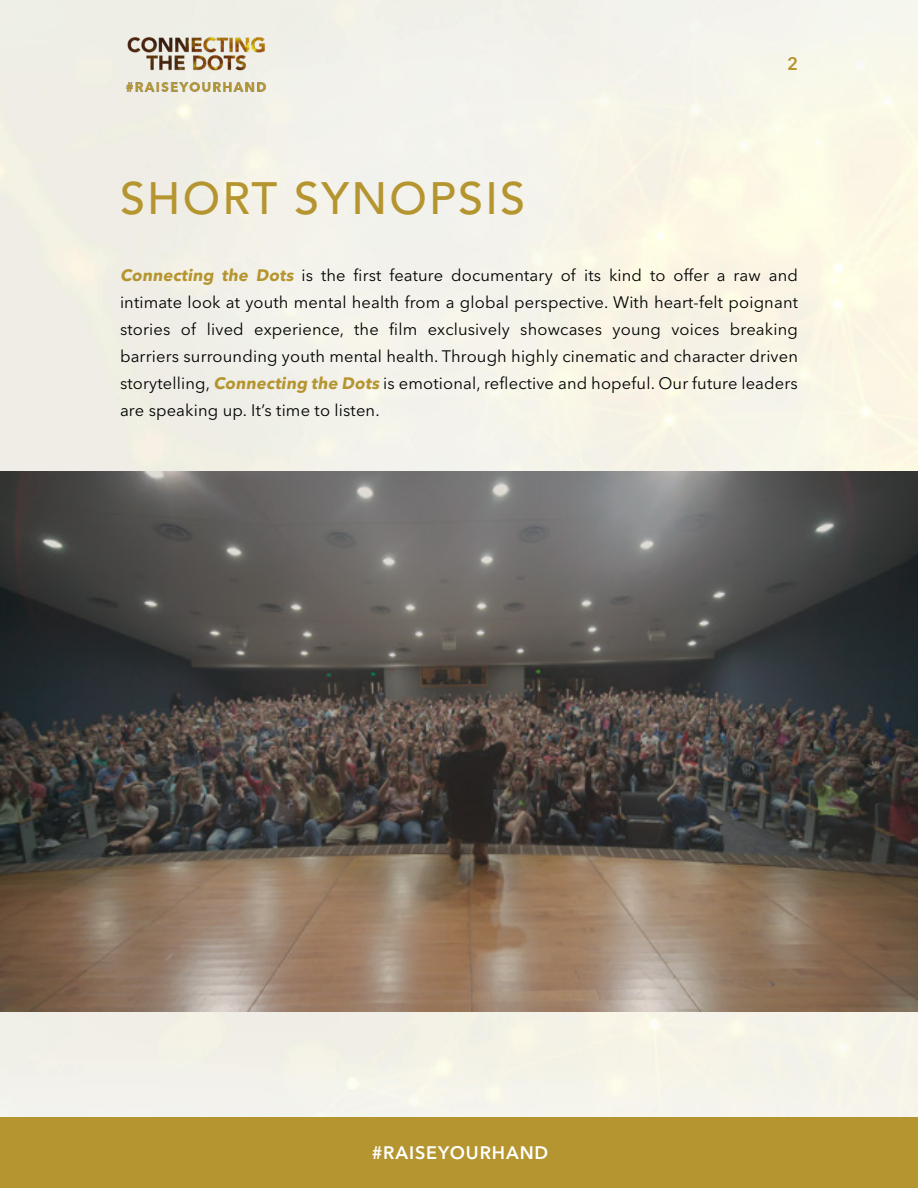
<style>
.page{position:relative;width:918px;height:1188px;background:#fff}
.page>*{position:absolute;margin:0;border:0;box-sizing:border-box;transform-origin:0 0}
.t1{font:500 45px "Avenir";letter-spacing:.05em;color:#b5952f}
.t2{font:600 18px "Avenir Next LT Pro";letter-spacing:.05em;color:#fff}
.t3{font:600 18px "Avenir Next LT Pro";color:#b5952f}
.t4{font:16.5px/27px "Avenir Next LT Pro";letter-spacing:.01em;color:#000;text-align:justify}
.s1{font-weight:700;color:#b5952f}
</style>
<div class="page">
<div style="left:0;top:0;width:918px;height:1118px;background:#f4f2e7"></div>
<img style="left:120px;top:33px;width:152px;height:61px">
<div style="left:0;top:1118px;width:918px;height:70px;background:#b5952f"></div>
<img style="left:0;top:471px;width:918px;height:540px">
<p class="t1" style="left:120px;top:165px;width:407px">SHORT SYNOPSIS</p>
<p class="t3" style="left:787px;top:53px;width:12px">2</p>
<p class="t4" style="left:120px;top:262px;width:680px"><span class="s1">Connecting the Dots</span> is the first feature documentary of its kind to offer a raw and intimate look at youth mental health from a global perspective. With heart-felt poignant stories of lived experience, the film exclusively showcases young voices breaking barriers surrounding youth mental health. Through highly cinematic and character driven storytelling, <span class="s1">Connecting the Dots</span> is emotional, reflective and hopeful. Our future leaders are speaking up. It’s time to listen.</p>
<p class="t2" style="left:372px;top:1142px;width:178px">#RAISEYOURHAND</p>
</div>
